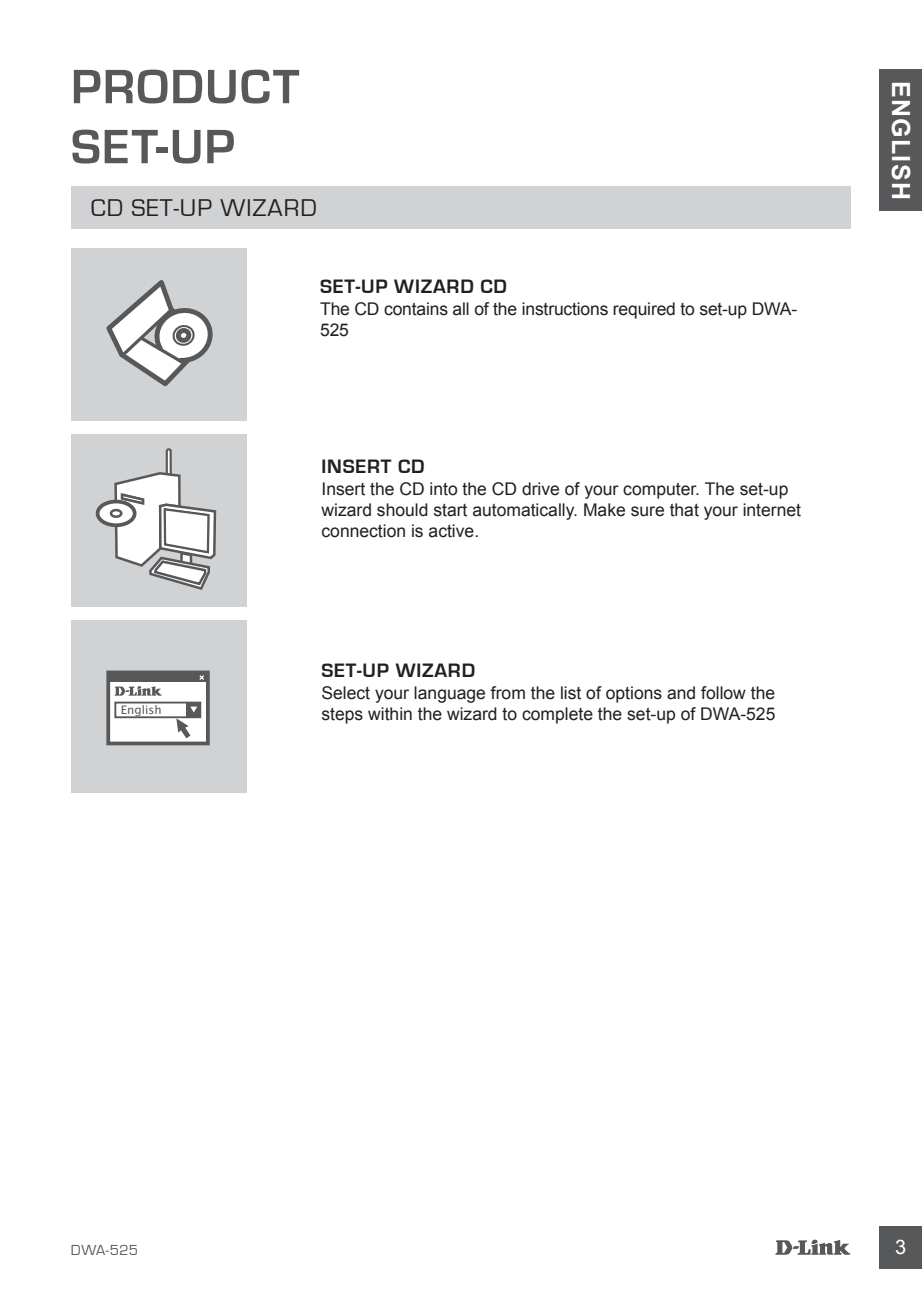
<style>
.page{position:relative;width:922px;height:1297px;background:#fff}
.page>*{position:absolute;margin:0;border:0;box-sizing:border-box;transform-origin:0 0}
.t1{font:700 50px/60px "Eurostile";letter-spacing:.03em;color:#57585a}
.t2{font:25px "Eurostile";letter-spacing:.04em;color:#231f20}
.t3{font:700 25px "Arial";letter-spacing:.045em;color:#fff}
.t4{font:700 20px "Eurostile";letter-spacing:.04em;color:#231f20}
.t5{font:20px "Arial";color:#fff}
.t6{font:17.5px/21px "Arial";color:#231f20}
.t7{font:15px "Eurostile";letter-spacing:.02em;color:#57585a}
.t8{font:11.75px "Lucida Sans";color:#57585a}
</style>
<div class="page">
<svg style="left:775px;top:1239px;width:75px;height:16px"></svg>
<div style="left:879px;top:1226px;width:42px;height:43px;background:#57585a"></div>
<div style="left:879px;top:69px;width:42px;height:142px;background:#57585a"></div>
<div style="left:71px;top:187px;width:779px;height:42px;background:#d1d2d4"></div>
<div style="left:71px;top:434px;width:175px;height:173px;background:#d1d2d4"></div>
<div style="left:71px;top:620px;width:175px;height:173px;background:#d1d2d4"></div>
<div style="left:71px;top:248px;width:175px;height:173px;background:#d1d2d4"></div>
<svg style="left:106px;top:280px;width:107px;height:107px"></svg>
<div style="left:106px;top:670px;width:104px;height:75px;background:#fff;border:4px solid #57585a"></div>
<svg style="left:114px;top:686px;width:48px;height:10px"></svg>
<div style="left:114px;top:702px;width:87px;height:16px;border:2px solid #57585a"></div>
<div style="left:186px;top:703px;width:14px;height:14px;background:#57585a"></div>
<svg style="left:190px;top:707px;width:7px;height:5px"></svg>
<svg style="left:175px;top:718px;width:20px;height:26px"></svg>
<div style="left:110px;top:674px;width:97px;height:8px;background:#57585a"></div>
<svg style="left:199px;top:675px;width:5px;height:5px"></svg>
<svg style="left:113px;top:448px;width:104px;height:142px"></svg>
<svg style="left:98px;top:501px;width:37px;height:24px"></svg>
<div style="left:96px;top:500px;width:40px;height:27px;border:4px solid #57585a;border-radius:50%"></div>
<div style="left:111px;top:510px;width:10px;height:7px;background:#fff;border-radius:50%"></div>
<div style="left:110px;top:509px;width:12px;height:9px;border:2px solid #57585a;border-radius:50%"></div>
<h1 class="t1" style="left:71px;top:58px;width:230px">PRODUCT<br>SET-UP</h1>
<h2 class="t2" style="left:91px;top:194px;width:227px">CD SET-UP WIZARD</h2>
<p class="t4" style="left:320px;top:276px;width:188px">SET-UP WIZARD CD</p>
<p class="t6" style="left:320px;top:299px;width:478px">The CD contains all of the instructions required to set-up DWA-<br>525</p>
<p class="t8" style="left:121px;top:703px;width:42px">English</p>
<p class="t4" style="left:321px;top:455px;width:105px">INSERT CD</p>
<p class="t6" style="left:321px;top:478px;width:481px">Insert the CD into the CD drive of your computer. The set-up wizard should start automatically. Make sure that your internet connection is active.</p>
<p class="t4" style="left:321px;top:659px;width:155px">SET-UP WIZARD</p>
<p class="t6" style="left:321px;top:682px;width:455px">Select your language from the list of options and follow the steps within the wizard to complete the set-up of DWA-525</p>
<h2 class="t3" style="left:917px;top:81px;width:120px;rotate:90deg">ENGLISH</h2>
<p class="t7" style="left:71px;top:1241px;width:69px">DWA-525</p>
<p class="t5" style="left:895px;top:1234px;width:13px">3</p>
</div>
